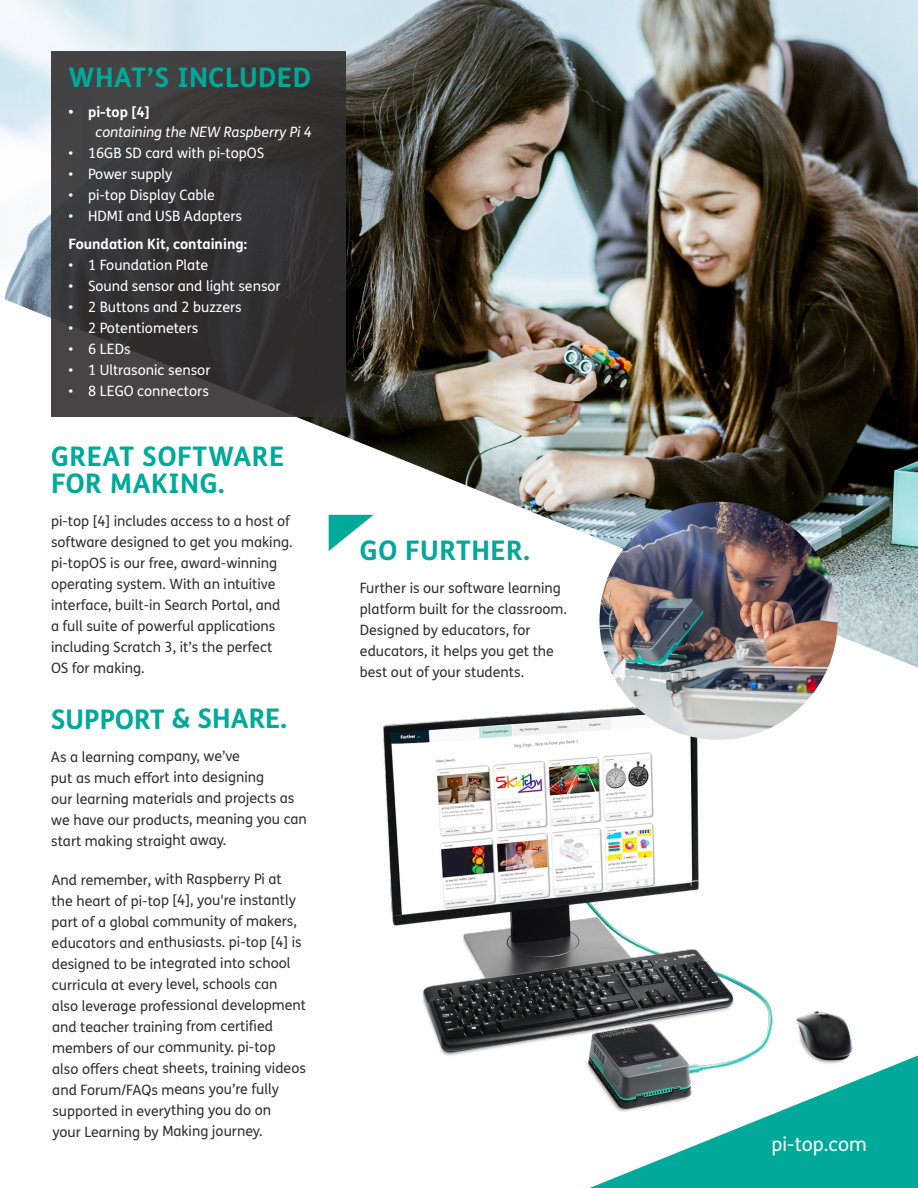
<style>
.page{position:relative;width:918px;height:1188px;background:#fff}
.page>*{position:absolute;margin:0;border:0;box-sizing:border-box;transform-origin:0 0}
.t1{font:700 27px/27px "FS Me Pro";letter-spacing:.02em;color:#00a99a}
.t2{font:700 27px "FS Me Pro";letter-spacing:-.005em;color:#00a99a}
.t3{font:19.5px "FS Me Pro";color:#fff}
.t4{font:14.25px/21px "FS Me Pro";letter-spacing:-.005em;color:#312f30}
.t5{font:14.25px "FS Me Pro";color:#fff}
.t6{font:italic 14.25px/19.5px "FS Me Pro";color:#fff}
.t7{font:700 14.25px "FS Me Pro";color:#fff}
.s1{font-weight:700;font-style:normal}
</style>
<div class="page">
<img style="left:382px;top:668px;width:536px;height:402px">
<img style="left:0;top:0;width:918px;height:668px">
<svg style="left:589px;top:1056px;width:329px;height:132px"></svg>
<svg style="left:51px;top:51px;width:294px;height:366px;fill:#373638"></svg>
<svg style="left:329px;top:515px;width:45px;height:36px"></svg>
<img style="left:600px;top:502px;width:238px;height:238px;border-radius:119px">
<p class="t1" style="left:69px;top:63px;width:244px">WHAT’S INCLUDED</p>
<p class="t6" style="left:96px;top:102px;width:218px;text-indent:-27px"><span class="s1">• pi‑top [4]<br></span>containing the NEW Raspberry Pi 4</p>
<p class="t5" style="left:69px;top:143px;width:197px">• 16GB SD card with pi-topOS</p>
<p class="t5" style="left:69px;top:164px;width:105px">• Power supply</p>
<p class="t5" style="left:69px;top:185px;width:148px">• pi-top Display Cable</p>
<p class="t5" style="left:69px;top:206px;width:175px">• HDMI and USB Adapters</p>
<p class="t7" style="left:69px;top:233px;width:180px">Foundation Kit, containing:</p>
<p class="t5" style="left:69px;top:255px;width:141px">• 1 Foundation Plate</p>
<p class="t5" style="left:69px;top:276px;width:214px">• Sound sensor and light sensor</p>
<p class="t5" style="left:69px;top:297px;width:175px">• 2 Buttons and 2 buzzers</p>
<p class="t5" style="left:69px;top:318px;width:131px">• 2 Potentiometers</p>
<p class="t5" style="left:69px;top:339px;width:63px">• 6 LEDs</p>
<p class="t5" style="left:69px;top:360px;width:143px">• 1 Ultrasonic sensor</p>
<p class="t5" style="left:69px;top:381px;width:142px">• 8 LEGO connectors</p>
<p class="t1" style="left:51px;top:441px;width:235px">GREAT SOFTWARE<br>FOR MAKING.</p>
<p class="t4" style="left:51px;top:510px;width:243px">pi-top [4] includes access to a host of software designed to get you making. pi-topOS is our free, award-winning operating system. With an intuitive interface, built-in Search Portal, and</p>
<p class="t4" style="left:51px;top:615px;width:226px">a full suite of powerful applications including Scratch 3, it’s the perfect</p>
<p class="t4" style="left:51px;top:657px;width:95px">OS for making.</p>
<p class="t2" style="left:51px;top:698px;width:238px">SUPPORT &amp; SHARE.</p>
<p class="t4" style="left:51px;top:746px;width:191px">As a learning company, we’ve</p>
<p class="t4" style="left:51px;top:767px;width:215px">put as much effort into designing</p>
<p class="t4" style="left:51px;top:788px;width:258px">our learning materials and projects as we have our products, meaning you can start making straight away.</p>
<p class="t4" style="left:51px;top:869px;width:252px">And remember, with Raspberry Pi at the heart of pi-top [4], you're instantly part of a global community of makers, educators and enthusiasts. pi-top [4] is designed to be integrated into school curricula at every level, schools can</p>
<p class="t4" style="left:52px;top:995px;width:256px">also leverage professional development and teacher training from certified members of our community. pi-top</p>
<p class="t4" style="left:52px;top:1058px;width:255px">also offers cheat sheets, training videos and Forum/FAQs means you’re fully supported in everything you do on</p>
<p class="t4" style="left:52px;top:1121px;width:212px">your Learning by Making journey.</p>
<p class="t1" style="left:360px;top:536px;width:171px">GO FURTHER.</p>
<p class="t4" style="left:360px;top:577px;width:202px">Further is our software learning</p>
<p class="t4" style="left:360px;top:598px;width:209px">platform built for the classroom.<br>Designed by educators, for</p>
<p class="t4" style="left:360px;top:640px;width:196px">educators, it helps you get the</p>
<p class="t4" style="left:360px;top:661px;width:166px">best out of your students.</p>
<p class="t3" style="left:772px;top:1130px;width:97px">pi-top.com</p>
</div>
